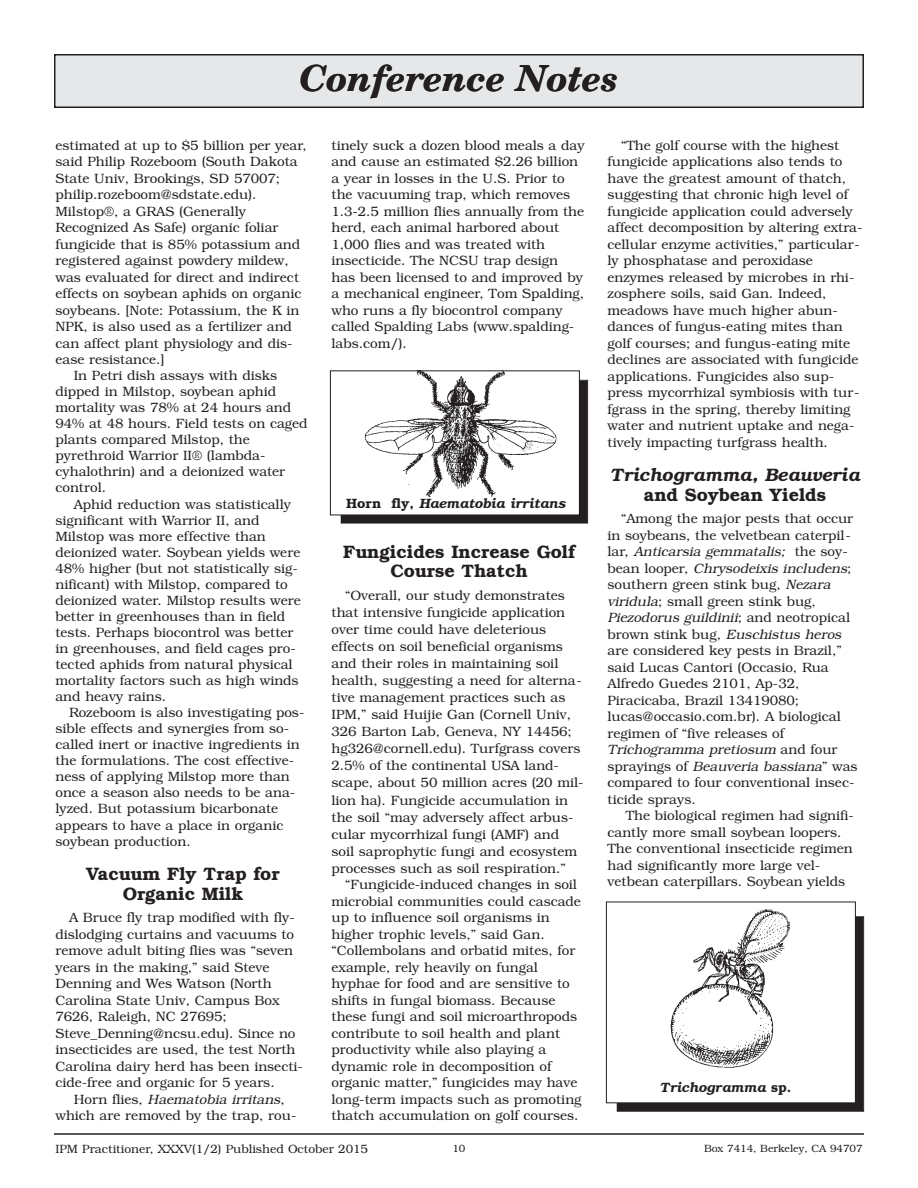
<style>
.page{position:relative;width:918px;height:1188px;background:#fff}
.page>*{position:absolute;margin:0;border:0;box-sizing:border-box;transform-origin:0 0}
.t1{font:italic 700 36px "New Century Schlbk";color:#231f20}
.t2{font:600 18px/19.5px "Bookman";color:#231f20;text-align:center}
.t3{font:italic 600 18px "Bookman";color:#231f20}
.t4{font:300 13.5px/16.5px "Bookman";color:#231f20}
.t5{font:italic 600 13.5px "Bookman";color:#231f20}
.t6{font:300 12px "Bookman";color:#231f20}
.t7{font:300 10.5px "Bookman";color:#231f20}
.s1{font-style:italic}
.s2{font-style:normal}
</style>
<div class="page">
<div style="left:55px;top:55px;width:808px;height:52px;background:#e6e7e9"></div>
<div style="left:54px;top:54px;width:810px;height:54px;border:2px solid #231f20"></div>
<hr style="left:54px;top:1133px;width:810px;height:2px;background:#231f20">
<div style="left:618px;top:917px;width:245px;height:194px;background:#231f20"></div>
<div style="left:606px;top:902px;width:249px;height:201px;background:#fff"></div>
<img style="left:670px;top:909px;width:120px;height:159px">
<div style="left:606px;top:902px;width:250px;height:201px;border:1px solid #231f20"></div>
<div style="left:342px;top:381px;width:245px;height:142px;background:#231f20"></div>
<div style="left:341px;top:380px;width:247px;height:143px;border:1px solid #231f20"></div>
<div style="left:330px;top:371px;width:249px;height:144px;background:#fff"></div>
<img style="left:364px;top:372px;width:193px;height:126px">
<div style="left:330px;top:370px;width:250px;height:145px;border:1px solid #231f20"></div>
<h1 class="t1" style="left:300px;top:65px;width:320px">Conference Notes</h1>
<p class="t4" style="left:56px;top:137px;width:253px">estimated at up to $5 billion per year,</p>
<p class="t4" style="left:56px;top:153px;width:244px">said Philip Rozeboom (South Dakota</p>
<p class="t4" style="left:56px;top:170px;width:226px">State Univ, Brookings, SD 57007;</p>
<p class="t4" style="left:56px;top:186px;width:203px">philip.rozeboom@sdstate.edu).</p>
<p class="t4" style="left:56px;top:203px;width:192px">Milstop®, a GRAS (Generally</p>
<p class="t4" style="left:56px;top:219px;width:224px">Recognized As Safe) organic foliar</p>
<p class="t4" style="left:56px;top:236px;width:246px">fungicide that is 85% potassium and</p>
<p class="t4" style="left:56px;top:252px;width:235px">registered against powdery mildew,</p>
<p class="t4" style="left:56px;top:269px;width:245px">was evaluated for direct and indirect</p>
<p class="t4" style="left:56px;top:285px;width:247px">effects on soybean aphids on organic</p>
<p class="t4" style="left:56px;top:302px;width:245px">soybeans. [Note: Potassium, the K in</p>
<p class="t4" style="left:56px;top:318px;width:238px">NPK, is also used as a fertilizer and</p>
<p class="t4" style="left:56px;top:335px;width:239px">can affect plant physiology and dis-</p>
<p class="t4" style="left:56px;top:351px;width:111px">ease resistance.]</p>
<p class="t4" style="left:74px;top:367px;width:205px">In Petri dish assays with disks</p>
<p class="t4" style="left:56px;top:383px;width:222px">dipped in Milstop, soybean aphid</p>
<p class="t4" style="left:56px;top:399px;width:237px">mortality was 78% at 24 hours and</p>
<p class="t4" style="left:56px;top:415px;width:254px">94% at 48 hours. Field tests on caged</p>
<p class="t4" style="left:56px;top:431px;width:196px">plants compared Milstop, the</p>
<p class="t4" style="left:56px;top:447px;width:212px">pyrethroid Warrior II® (lambda-</p>
<p class="t4" style="left:56px;top:463px;width:231px">cyhalothrin) and a deionized water</p>
<p class="t4" style="left:56px;top:480px;width:52px">control.</p>
<p class="t4" style="left:74px;top:496px;width:219px">Aphid reduction was statistically</p>
<p class="t4" style="left:56px;top:512px;width:206px">significant with Warrior II, and</p>
<p class="t4" style="left:56px;top:528px;width:212px">Milstop was more effective than</p>
<p class="t4" style="left:56px;top:544px;width:246px">deionized water. Soybean yields were</p>
<p class="t4" style="left:56px;top:560px;width:244px">48% higher (but not statistically sig-</p>
<p class="t4" style="left:56px;top:576px;width:234px">nificant) with Milstop, compared to</p>
<p class="t4" style="left:56px;top:592px;width:247px">deionized water. Milstop results were</p>
<p class="t4" style="left:56px;top:608px;width:231px">better in greenhouses than in field</p>
<p class="t4" style="left:56px;top:624px;width:239px">tests. Perhaps biocontrol was better</p>
<p class="t4" style="left:56px;top:640px;width:242px">in greenhouses, and field cages pro-</p>
<p class="t4" style="left:56px;top:656px;width:239px">tected aphids from natural physical</p>
<p class="t4" style="left:56px;top:672px;width:245px">mortality factors such as high winds</p>
<p class="t4" style="left:56px;top:688px;width:112px">and heavy rains.</p>
<p class="t4" style="left:69px;top:704px;width:237px">Rozeboom is also investigating pos-</p>
<p class="t4" style="left:56px;top:720px;width:235px">sible effects and synergies from so-</p>
<p class="t4" style="left:56px;top:736px;width:246px">called inert or inactive ingredients in</p>
<p class="t4" style="left:56px;top:752px;width:240px">the formulations. The cost effective-</p>
<p class="t4" style="left:56px;top:768px;width:236px">ness of applying Milstop more than</p>
<p class="t4" style="left:56px;top:785px;width:241px">once a season also needs to be ana-</p>
<p class="t4" style="left:56px;top:801px;width:224px">lyzed. But potassium bicarbonate</p>
<p class="t4" style="left:56px;top:817px;width:229px">appears to have a place in organic</p>
<p class="t4" style="left:56px;top:833px;width:137px">soybean production.</p>
<h2 class="t2" style="left:86px;top:864px;width:195px">Vacuum Fly Trap for<br>Organic Milk</h2>
<p class="t4" style="left:56px;top:909px;width:249px;text-indent:14px">A Bruce fly trap modified with fly&shy;dislodging curtains and vacuums to remove adult biting flies was “seven years in the making,” said Steve Denning and Wes Watson (North Carolina State Univ, Campus Box 7626, Raleigh, NC 27695; Steve_Denning@ncsu.edu). Since no insecticides are used, the test North Carolina dairy herd has been insecti&shy;cide-free and organic for 5 years.</p>
<p class="t4" style="left:55px;top:1091px;width:242px;text-align:center">H o r n fl i e s , <span class="s1">Haematobia irritans</span>, which are removed by the trap, rou-</p>
<p class="t6" style="left:56px;top:1141px;width:314px">IPM Practitioner, XXXV(1/2) Published October 2015</p>
<p class="t7" style="left:452px;top:1142px;width:15px">10</p>
<p class="t7" style="left:704px;top:1142px;width:160px">Box 7414, Berkeley, CA 94707</p>
<p class="t4" style="left:608px;top:137px;width:256px;text-indent:14px">“The golf course with the highest fungicide applications also tends to have the greatest amount of thatch, suggesting that chronic high level of fungicide application could adversely affect decomposition by altering extra&shy;cellular enzyme activities,” particular&shy;ly phosphatase and peroxidase enzymes released by microbes in rhi&shy;zosphere soils, said Gan. Indeed, meadows have much higher abun&shy;dances of fungus-eating mites than golf courses; and fungus-eating mite declines are associated with fungicide applications. Fungicides also sup&shy;press mycorrhizal symbiosis with tur&shy;fgrass in the spring, thereby limiting water and nutrient uptake and nega&shy;tively impacting turfgrass health.</p>
<h2 class="t3" style="left:610px;top:464px;width:251px">Trichogramma, Beauveria</h2>
<h2 class="t2" style="left:644px;top:485px;width:184px">and Soybean Yields</h2>
<p class="t4" style="left:608px;top:510px;width:252px;text-indent:14px">“Among the major pests that occur in soybeans, the velvetbean caterpil&shy;l a r, <span class="s1">Anticarsia gemmatalis;</span> t h e s o y - b e a n l o o p e r, <span class="s1">Chrysodeixis includens</span>; southern green stink bug, <span class="s1">Nezara viridula</span>; small green stink bug, <span class="s1">Piezodorus guildinii</span>; a n d n e o t r o p i c a l brown stink bug, <span class="s1">Euschistus heros </span>are considered key pests in Brazil,” said Lucas Cantori (Occasio, Rua Alfredo Guedes 2101, Ap-32, Piracicaba, Brazil 13419080; lucas@occasio.com.br). A biological regimen of “five releases of <span class="s1">Trichogramma pretiosum</span> a n d fo u r<br>s p r ay i n g s o f <span class="s1">Beauveria bassiana</span>” w a s compared to four conventional insec&shy;ticide sprays.</p>
<p class="t4" style="left:608px;top:807px;width:248px;text-indent:18px">The biological regimen had signifi&shy;cantly more small soybean loopers.<br>The conventional insecticide regimen had significantly more large vel&shy;vetbean caterpillars. Soybean yields</p>
<p class="t4" style="left:332px;top:137px;width:255px">tinely suck a dozen blood meals a day and cause an estimated $2.26 billion a year in losses in the U.S. Prior to the vacuuming trap, which removes 1.3-2.5 million flies annually from the herd, each animal harbored about 1,000 flies and was treated with insecticide. The NCSU trap design has been licensed to and improved by a mechanical engineer, Tom Spalding, who runs a fly biocontrol company called Spalding Labs (www.spalding&shy;labs.com/).</p>
<p class="t5" style="left:346px;top:496px;width:221px"><span class="s2">Horn fly,</span> Haematobia irritans</p>
<h2 class="t2" style="left:343px;top:542px;width:233px">Fungicides Increase Golf<br>Course Thatch</h2>
<p class="t4" style="left:332px;top:587px;width:254px;line-height:17px;text-indent:14px">“Overall, our study demonstrates that intensive fungicide application over time could have deleterious effects on soil beneficial organisms and their roles in maintaining soil health, suggesting a need for alterna&shy;tive management practices such as IPM,” said Huijie Gan (Cornell Univ, 326 Barton Lab, Geneva, NY 14456; hg326@cornell.edu). Turfgrass covers 2.5% of the continental USA land&shy;scape, about 50 million acres (20 mil&shy;lion ha). Fungicide accumulation in the soil “may adversely affect arbus&shy;cular mycorrhizal fungi (AMF) and soil saprophytic fungi and ecosystem processes such as soil respiration.”</p>
<p class="t4" style="left:332px;top:876px;width:252px;text-indent:14px">“Fungicide-induced changes in soil microbial communities could cascade up to influence soil organisms in higher trophic levels,” said Gan. “Collembolans and orbatid mites, for example, rely heavily on fungal hyphae for food and are sensitive to shifts in fungal biomass. Because these fungi and soil microarthropods contribute to soil health and plant productivity while also playing a dynamic role in decomposition of organic matter,” fungicides may have long-term impacts such as promoting thatch accumulation on golf courses.</p>
<p class="t5" style="left:660px;top:1079px;width:133px">Trichogramma <span class="s2">sp.</span></p>
</div>
